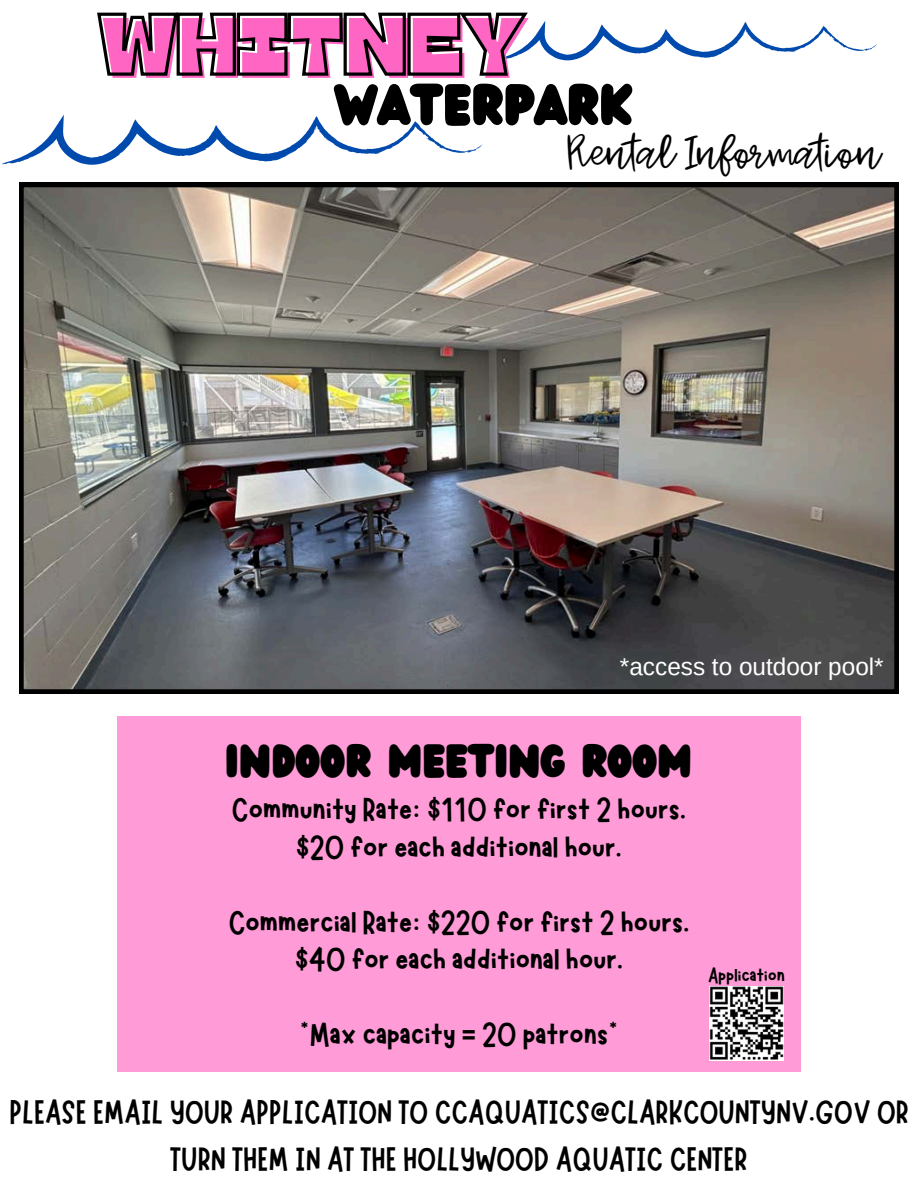
<style>
.page{position:relative;width:918px;height:1188px;background:#fff}
.page>*{position:absolute;margin:0;border:0;box-sizing:border-box;transform-origin:0 0}
.t1{font:85.5px "Gulfs Display";color:#ff66c4}
.t2{font:50.55px "Wedges";color:#000}
.t3{font:300 44.1px "Jenthill";color:#000}
.t4{font:40.65px "Wedges";color:#000}
.t5{font:34.95px/37.5px "Marykate";letter-spacing:-.015em;color:#000;text-align:center}
.t6{font:33.9px/47.2px "Marykate";color:#000;text-align:center}
.t7{font:24.3px "Arimo";color:#fff}
.t8{font:21.45px "Marykate";letter-spacing:-.015em;color:#000}
</style>
<div class="page">
<svg style="left:97px;top:12px;width:780px;height:64px"></svg>
<img style="left:19px;top:183px;width:880px;height:511px">
<div style="left:117px;top:716px;width:684px;height:356px;background:#ff9cd8"></div>
<svg style="left:2px;top:115px;width:480px;height:50px"></svg>
<img style="left:709px;top:986px;width:75px;height:75px">
<h1 class="t1" style="left:103px;top:-8px;width:428px">WHITNEY</h1>
<h2 class="t2" style="left:334px;top:68px;width:300px">WATERPARK</h2>
<p class="t3" style="left:567px;top:127px;width:316px">Rental Information</p>
<h3 class="t7" style="left:620px;top:653px;width:265px">*access to outdoor pool*</h3>
<h4 class="t4" style="left:226px;top:731px;width:468px">INDOOR MEETING ROOM</h4>
<p class="t5" style="left:232px;top:788px;width:456px">Community Rate: $110 for first 2 hours. $20 for each additional hour.</p>
<p class="t5" style="left:228px;top:900px;width:463px">Commercial Rate: $220 for first 2 hours. $40 for each additional hour.</p>
<p class="t5" style="left:300px;top:1012px;width:320px">*Max capacity = 20 patrons*</p>
<h6 class="t8" style="left:708px;top:961px;width:79px">Application</h6>
<p class="t6" style="left:9px;top:1085px;width:901px">PLEASE EMAIL YOUR APPLICATION TO CCAQUATICS@CLARKCOUNTYNV.GOV OR<br>TURN THEM IN AT THE HOLLYWOOD AQUATIC CENTER</p>
</div>
